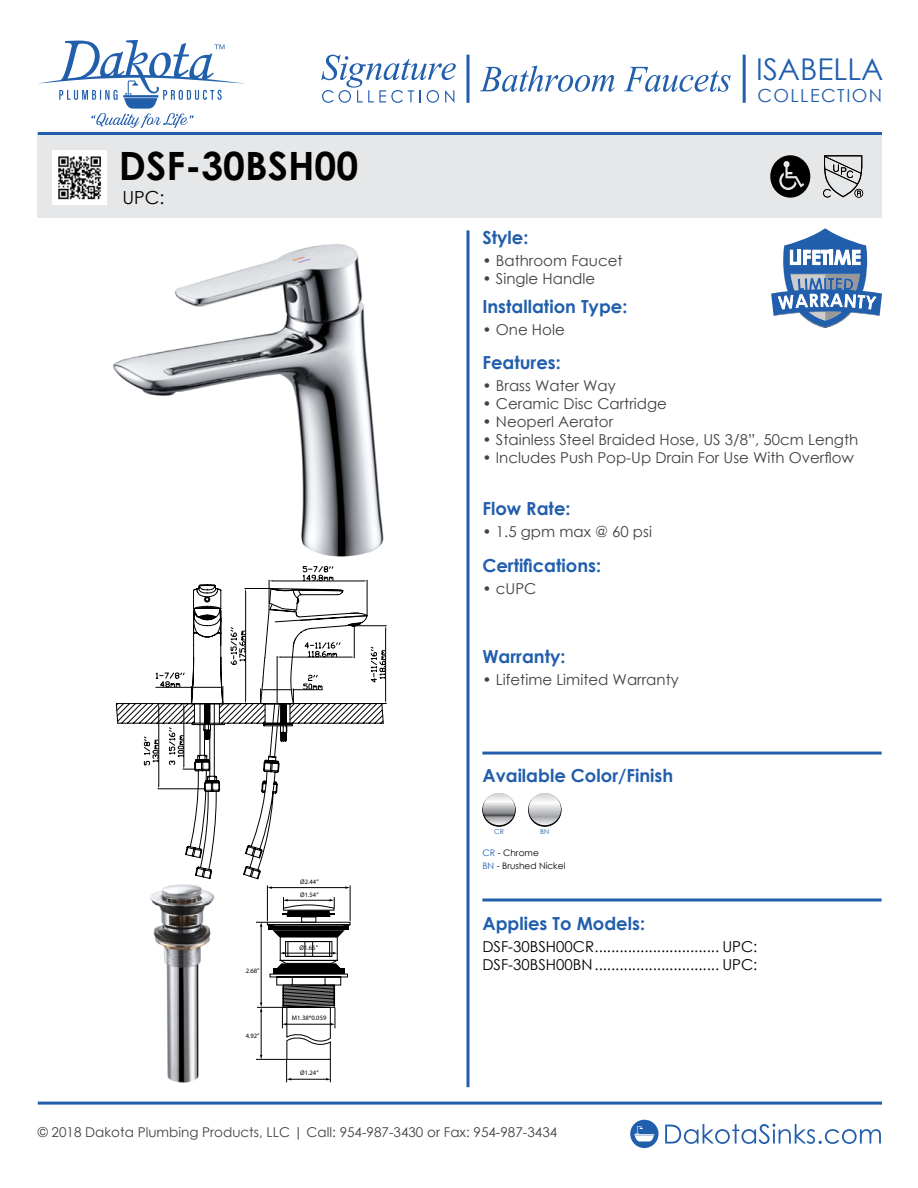
<style>
.page{position:relative;width:918px;height:1188px;background:#fff}
.page>*{position:absolute;margin:0;border:0;box-sizing:border-box;transform-origin:0 0}
.t1{font:700 39px "Century Gothic";color:#000}
.t2{font:30px "Century Gothic";color:#215eac}
.t3{font:700 18px "Century Gothic";color:#215eac}
.t4{font:18px "Century Gothic";letter-spacing:.08em;color:#215eac}
.t5{font:18px "Century Gothic";color:#000}
.t6{font:15px "Century Gothic";color:#414042}
.t7{font:15px/18px "Century Gothic";color:#000}
.t8{font:13.5px "Century Gothic";color:#414042}
.t9{font:9px/13.5px "Century Gothic";color:#000}
.t10{font:6.9px "Century Gothic";color:#215eac}
.t11{font:6.6px "Myriad Pro";color:#000}
.s1{color:#215eac}
</style>
<div class="page">
<div style="left:38px;top:134px;width:844px;height:84px;background:#e6e7e8"></div>
<svg style="left:466px;top:55px;width:4px;height:48px"></svg>
<hr style="left:743px;top:55px;width:3px;height:48px;background:#215eac">
<svg style="left:321px;top:55px;width:135px;height:48px"></svg>
<hr style="left:38px;top:132px;width:844px;height:3px;background:#215eac">
<hr style="left:38px;top:1102px;width:844px;height:3px;background:#215eac">
<svg style="left:466px;top:230px;width:4px;height:857px;background:#5886c0"></svg>
<svg style="left:480px;top:66px;width:135px;height:26px"></svg>
<svg style="left:624px;top:67px;width:107px;height:25px"></svg>
<svg style="left:38px;top:40px;width:207px;height:88px"></svg>
<svg style="left:665px;top:1124px;width:216px;height:20px"></svg>
<svg style="left:630px;top:1120px;width:29px;height:28px"></svg>
<img style="left:112px;top:244px;width:272px;height:313px">
<svg style="left:116px;top:566px;width:271px;height:314px"></svg>
<svg style="left:482px;top:898px;width:400px;height:4px;background:#5886c0"></svg>
<hr style="left:482px;top:752px;width:400px;height:3px;background:#215eac">
<svg style="left:771px;top:228px;width:111px;height:100px"></svg>
<img style="left:53px;top:150px;width:54px;height:54px">
<svg style="left:483px;top:794px;width:32px;height:32px"></svg>
<div style="left:482px;top:793px;width:34px;height:34px;border:1px solid #000;border-radius:50%"></div>
<svg style="left:483px;top:793px;width:32px;height:32px"></svg>
<svg style="left:529px;top:794px;width:32px;height:32px"></svg>
<div style="left:528px;top:793px;width:33px;height:34px;border:1px solid #000;border-radius:50%"></div>
<svg style="left:529px;top:793px;width:32px;height:32px"></svg>
<hr style="left:271px;top:887px;width:75px;height:1px;background:#000">
<svg style="left:345px;top:886px;width:5px;height:3px"></svg>
<hr style="left:267px;top:885px;width:1px;height:36px;background:#000">
<hr style="left:350px;top:885px;width:1px;height:36px;background:#000">
<svg style="left:256px;top:897px;width:95px;height:185px"></svg>
<img style="left:150px;top:884px;width:65px;height:199px">
<svg style="left:823px;top:155px;width:40px;height:43px"></svg>
<svg style="left:770px;top:155px;width:40px;height:43px"></svg>
<h1 class="t1" style="left:119px;top:136px;width:241px">DSF-30BSH00</h1>
<p class="t5" style="left:122px;top:185px;width:44px">UPC:</p>
<p class="t11" style="left:300px;top:878px;width:20px">Ø2.44”</p>
<p class="t11" style="left:300px;top:891px;width:20px">Ø1.54”</p>
<p class="t11" style="left:246px;top:967px;width:15px">2.68”</p>
<p class="t11" style="left:246px;top:1032px;width:15px">4.92”</p>
<p class="t11" style="left:300px;top:943px;width:20px">Ø1.65”</p>
<p class="t11" style="left:292px;top:1014px;width:36px">M1.38*0.059</p>
<p class="t11" style="left:300px;top:1069px;width:20px">Ø1.24”</p>
<p class="t3" style="left:482px;top:224px;width:48px">Style:</p>
<p class="t6" style="left:482px;top:250px;width:142px">• Bathroom Faucet</p>
<p class="t6" style="left:482px;top:268px;width:114px">• Single Handle</p>
<p class="t3" style="left:482px;top:293px;width:147px">Installation Type:</p>
<p class="t6" style="left:482px;top:319px;width:84px">• One Hole</p>
<p class="t3" style="left:482px;top:349px;width:80px">Features:</p>
<h2 class="t2" style="left:756px;top:48px;width:129px">ISABELLA</h2>
<p class="t4" style="left:757px;top:83px;width:126px">COLLECTION</p>
<p class="t6" style="left:482px;top:376px;width:135px">• Brass Water Way</p>
<p class="t6" style="left:482px;top:394px;width:186px">• Ceramic Disc Cartridge</p>
<p class="t6" style="left:482px;top:412px;width:132px">• Neoperl Aerator</p>
<p class="t6" style="left:482px;top:430px;width:377px">• Stainless Steel Braided Hose, US 3/8”, 50cm Length</p>
<p class="t6" style="left:482px;top:448px;width:373px">• Includes Push Pop-Up Drain For Use With Overflow</p>
<p class="t3" style="left:482px;top:495px;width:90px">Flow Rate:</p>
<p class="t6" style="left:482px;top:521px;width:171px">• 1.5 gpm max @ 60 psi</p>
<p class="t3" style="left:482px;top:552px;width:120px">Certifications:</p>
<p class="t6" style="left:482px;top:578px;width:56px">• cUPC</p>
<p class="t3" style="left:482px;top:643px;width:85px">Warranty:</p>
<p class="t6" style="left:482px;top:669px;width:198px">• Lifetime Limited Warranty</p>
<p class="t3" style="left:482px;top:762px;width:192px">Available Color/Finish</p>
<p class="t10" style="left:494px;top:827px;width:11px">CR</p>
<p class="t10" style="left:540px;top:827px;width:11px">BN</p>
<p class="t9" style="left:482px;top:846px;width:85px"><span class="s1">CR</span> - Chrome<br><span class="s1">BN</span> - Brushed Nickel</p>
<p class="t3" style="left:482px;top:909px;width:164px">Applies To Models:</p>
<p class="t7" style="left:482px;top:937px;width:277px">DSF-30BSH00CR.............................. UPC:<br>DSF-30BSH00BN.............................. UPC:</p>
<p class="t8" style="left:38px;top:1122px;width:521px">© 2018 Dakota Plumbing Products, LLC | Call: 954-987-3430 or Fax: 954-987-3434</p>
</div>
